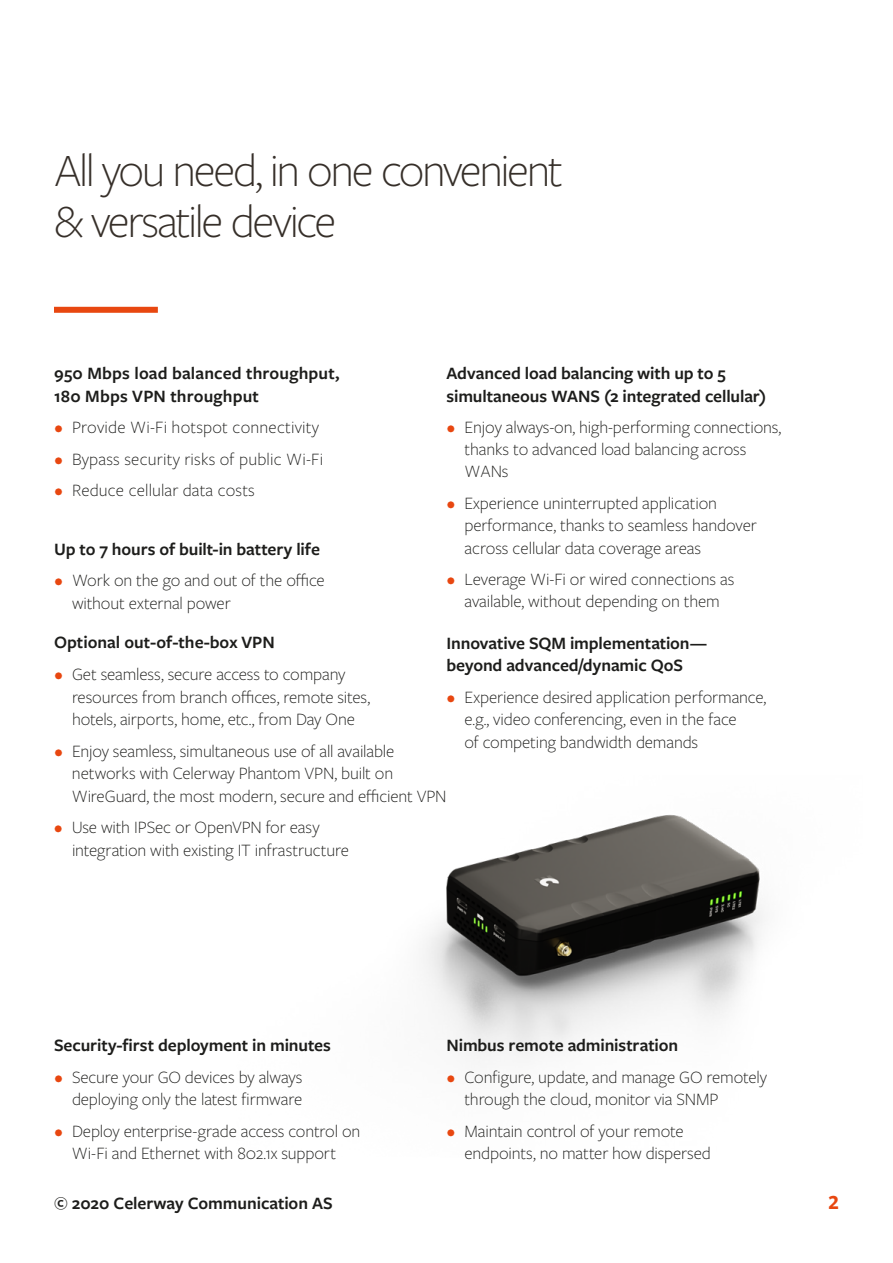
<style>
.page{position:relative;width:893px;height:1263px;background:#fff}
.page>*{position:absolute;margin:0;border:0;box-sizing:border-box;transform-origin:0 0}
.t1{font:300 48px/51px "Freight Sans Pro";letter-spacing:-.055em;color:#362f29}
.t2{font:700 21px "Freight Sans Pro";color:#e84710}
.t3{font:300 18px/22.5px "Freight Sans Pro";letter-spacing:-.005em;color:#1d1d1b}
.t4{font:600 18px/22.5px "Freight Sans Pro";letter-spacing:-.005em;color:#1d1d1b}
.s1{font-weight:500;color:#e84710}
</style>
<div class="page">
<div style="left:54px;top:307px;width:104px;height:6px;background:#e84710"></div>
<img style="left:423px;top:815px;width:341px;height:244px">
<h1 class="t1" style="left:54px;top:143px;width:511px">All you need, in one convenient &amp; versatile device</h1>
<p class="t4" style="left:446px;top:362px;width:321px">Advanced load balancing with up to 5 simultaneous WANS (2 integrated cellular)</p>
<p class="t3" style="left:464px;top:415px;width:318px;text-indent:-18px"><span class="s1">•</span> Enjoy always-on, high-performing connections, thanks to advanced load balancing across<br>WANs</p>
<p class="t3" style="left:464px;top:491px;width:294px;text-indent:-18px"><span class="s1">•</span> Experience uninterrupted application performance, thanks to seamless handover across cellular data coverage areas</p>
<p class="t3" style="left:446px;top:567px;width:290px;text-align:center"><span class="s1">•</span> Leverage Wi-Fi or wired connections as available, without depending on them</p>
<p class="t4" style="left:446px;top:631px;width:262px">Innovative SQM implementation— beyond advanced/dynamic QoS</p>
<p class="t3" style="left:464px;top:685px;width:303px;text-indent:-18px"><span class="s1">•</span> Experience desired application performance, e.g., video conferencing, even in the face<br>of competing bandwidth demands</p>
<p class="t4" style="left:54px;top:362px;width:287px">950 Mbps load balanced throughput,<br>180 Mbps VPN throughput</p>
<p class="t3" style="left:54px;top:415px;width:267px"><span class="s1">•</span> Provide Wi-Fi hotspot connectivity</p>
<p class="t3" style="left:54px;top:447px;width:271px"><span class="s1">•</span> Bypass security risks of public Wi-Fi</p>
<p class="t3" style="left:54px;top:479px;width:202px"><span class="s1">•</span> Reduce cellular data costs</p>
<p class="t4" style="left:54px;top:537px;width:268px">Up to 7 hours of built-in battery life</p>
<p class="t3" style="left:72px;top:568px;width:254px;text-indent:-18px"><span class="s1">•</span> Work on the go and out of the office without external power</p>
<p class="t4" style="left:54px;top:630px;width:222px">Optional out-of-the-box VPN</p>
<p class="t3" style="left:72px;top:662px;width:300px;text-indent:-18px"><span class="s1">•</span> Get seamless, secure access to company resources from branch offices, remote sites, hotels, airports, home, etc., from Day One</p>
<p class="t3" style="left:72px;top:739px;width:376px;text-indent:-18px"><span class="s1">•</span> Enjoy seamless, simultaneous use of all available networks with Celerway Phantom VPN, built on<br>WireGuard, the most modern, secure and efficient VPN</p>
<p class="t3" style="left:72px;top:815px;width:278px;text-indent:-18px"><span class="s1">•</span> Use with IPSec or OpenVPN for easy integration with existing IT infrastructure</p>
<p class="t4" style="left:54px;top:1033px;width:279px">Security-first deployment in minutes</p>
<p class="t3" style="left:54px;top:1065px;width:250px;text-align:right"><span class="s1">•</span> Secure your GO devices by always deploying only the latest firmware</p>
<p class="t3" style="left:54px;top:1119px;width:308px;text-align:center"><span class="s1">•</span> Deploy enterprise-grade access control on<br>Wi-Fi and Ethernet with 802.1x support</p>
<p class="t4" style="left:446px;top:1033px;width:233px">Nimbus remote administration</p>
<p class="t3" style="left:464px;top:1065px;width:304px;text-indent:-18px"><span class="s1">•</span> Configure, update, and manage GO remotely through the cloud, monitor via SNMP</p>
<p class="t3" style="left:464px;top:1119px;width:248px;text-indent:-18px"><span class="s1">•</span> Maintain control of your remote endpoints, no matter how dispersed</p>
<p class="t4" style="left:54px;top:1191px;width:280px">© 2020 Celerway Communication AS</p>
<p class="t2" style="left:828px;top:1188px;width:12px">2</p>
</div>
